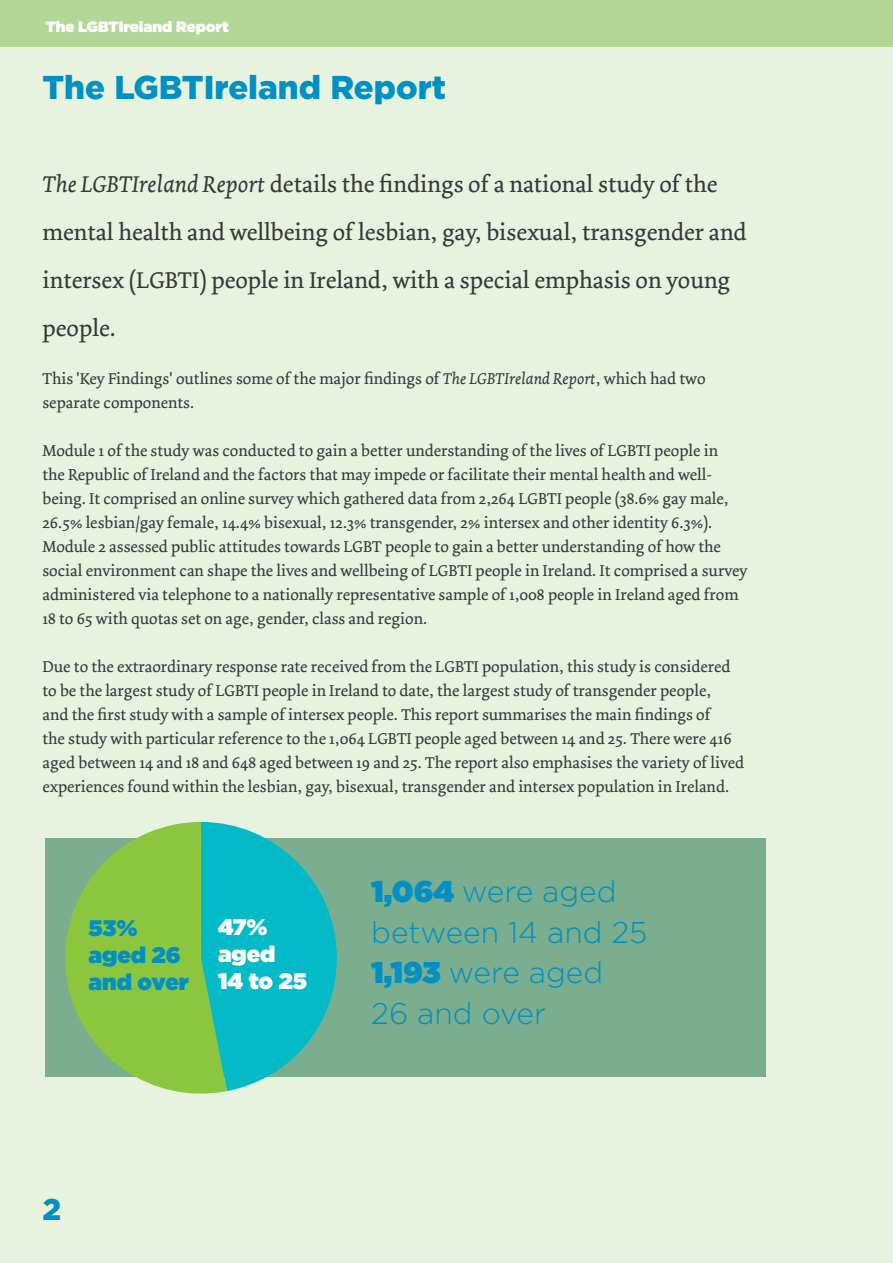
<style>
.page{position:relative;width:893px;height:1263px;background:#e7f3df}
.page>*{position:absolute;margin:0;border:0;box-sizing:border-box;transform-origin:0 0}
.t1{font:900 33px "Gotham HTF";color:#0090c6}
.t2{font:300 30px/40.5px "Gotham HTF";color:#0090c6}
.t3{font:900 30px "Gotham HTF";color:#0090c6}
.Paragraph_-_without{font:24px/48px "Dolly";color:#383839}
.t4{font:900 22.5px/27px "Gotham HTF";color:#0090c6}
.t5{font:900 22.5px/27px "Gotham HTF";color:#fff}
.Paragraph_-_without-2{font:16.5px/24px "Dolly";color:#383839}
.t6{font:900 15px "Gotham HTF";color:#fff}
.s1{font-style:italic}
.s2{font-weight:900}
</style>
<div class="page">
<div style="left:0;top:0;width:893px;height:47px;background:#b1d896"></div>
<div style="left:46px;top:838px;width:720px;height:238px;background:#7aae8e"></div>
<svg style="left:53px;top:822px;width:174px;height:272px;fill:#8bc63e"></svg>
<svg style="left:201px;top:822px;width:136px;height:269px"></svg>
<p class="t6" style="left:46px;top:18px;width:185px">The LGBTIreland Report</p>
<p class="t1" style="left:43px;top:69px;width:405px">The LGBTIreland Report</p>
<p class="Paragraph_-_without" style="left:43px;top:161px;width:706px"><span class="s1">The LGBTIreland Report</span> details the findings of a national study of the mental health and wellbeing of lesbian, gay, bisexual, transgender and intersex (LGBTI) people in Ireland, with a special emphasis on young people.</p>
<p class="Paragraph_-_without-2" style="left:43px;top:367px;width:665px">This 'Key Findings' outlines some of the major findings of <span class="s1">The LGBTIreland Report</span>, which had two separate components.</p>
<p class="Paragraph_-_without-2" style="left:43px;top:439px;width:706px">Module 1 of the study was conducted to gain a better understanding of the lives of LGBTI people in<br>the Republic of Ireland and the factors that may impede or facilitate their mental health and well&shy;being. It comprised an online survey which gathered data from 2,264 LGBTI people (38.6% gay male, 26.5% lesbian/gay female, 14.4% bisexual, 12.3% transgender, 2% intersex and other identity 6.3%).<br>Module 2 assessed public attitudes towards LGBT people to gain a better understanding of how the social environment can shape the lives and wellbeing of LGBTI people in Ireland. It comprised a survey administered via telephone to a nationally representative sample of 1,008 people in Ireland aged from 18 to 65 with quotas set on age, gender, class and region.</p>
<p class="Paragraph_-_without-2" style="left:43px;top:655px;width:703px">Due to the extraordinary response rate received from the LGBTI population, this study is considered to be the largest study of LGBTI people in Ireland to date, the largest study of transgender people,<br>and the first study with a sample of intersex people. This report summarises the main findings of<br>the study with particular reference to the 1,064 LGBTI people aged between 14 and 25. There were 416 aged between 14 and 18 and 648 aged between 19 and 25. The report also emphasises the variety of lived experiences found within the lesbian, gay, bisexual, transgender and intersex population in Ireland.</p>
<p class="t4" style="left:89px;top:914px;width:51px">53%</p>
<p class="t4" style="left:89px;top:941px;width:102px">aged 26 and over</p>
<p class="t5" style="left:218px;top:913px;width:90px">47% aged<br>14 to 25</p>
<p class="t2" style="left:371px;top:871px;width:278px"><span class="s2">1,064</span> were aged between 14 and 25</p>
<p class="t2" style="left:371px;top:952px;width:233px"><span class="s2">1,193</span> were aged<br>26 and over</p>
<p class="t3" style="left:43px;top:1192px;width:20px">2</p>
</div>
